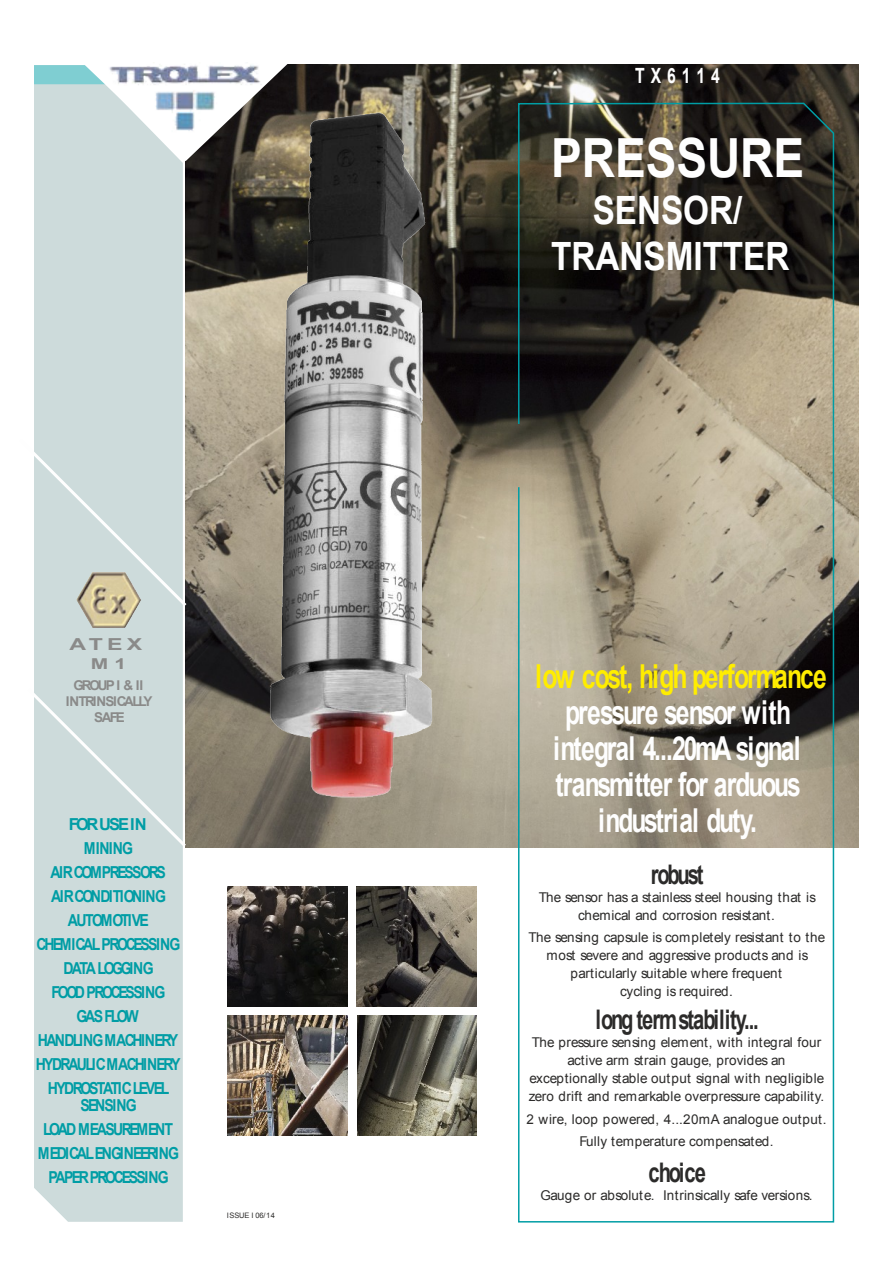
<style>
.page{position:relative;width:893px;height:1263px;background:#fff}
.page>*{position:absolute;margin:0;border:0;box-sizing:border-box;transform-origin:0 0}
.t1{font:700 54px "Arial";letter-spacing:-.005em;color:#fefefe;scale:.85 1}
.t2{font:700 39px/46.5px "Arial";color:#fefefe;text-align:center;scale:.85 1}
.t3{font:700 33px/36px "Arial";letter-spacing:-.06em;color:#fefefe;text-align:center;scale:.75 1}
.t4{font:700 33px "Arial";letter-spacing:-.06em;color:#ffed00;scale:.75 1}
.t5{font:700 27px "Arial";letter-spacing:-.055em;color:#2c2b2a;scale:.75 1}
.t6{font:700 21px "Arial";color:#fefefe;scale:.75 1}
.t7{font:700 16.5px/24px "Arial";letter-spacing:-.12em;color:#009da5;text-align:center}
.t8{font:700 16.5px/24px "Arial";letter-spacing:-.12em;color:#009da5;text-align:center;scale:.85 1}
.t9{font:700 16.5px "Arial";color:#8a8a89;scale:1.4 1}
.t10{font:700 15px "Arial";color:#8a8a89;scale:1.4 1}
.t11{font:13.5px/18px "Arial";letter-spacing:.01em;color:#2c2b2a;text-align:center}
.t12{font:700 13.5px/16.2px "Arial";letter-spacing:-.11em;color:#8a8a89;text-align:center}
.t13{font:7.5px "Arial";letter-spacing:-.02em;color:#2c2b2a}
</style>
<div class="page">
<img style="left:186px;top:65px;width:673px;height:782px">
<div style="left:34px;top:161px;width:149px;height:1061px;background:#cddbdb"></div>
<svg style="left:34px;top:436px;width:156px;height:173px;background:#cfdcdc"></svg>
<svg style="left:517px;top:102px;width:318px;height:1121px"></svg>
<svg style="left:34px;top:685px;width:155px;height:165px;background:#ccd9d9"></svg>
<img style="left:76px;top:572px;width:65px;height:56px">
<img style="left:228px;top:1016px;width:120px;height:120px">
<img style="left:228px;top:886px;width:119px;height:120px">
<img style="left:357px;top:886px;width:120px;height:120px">
<img style="left:357px;top:1016px;width:120px;height:120px">
<svg style="left:34px;top:65px;width:171px;height:96px;background:#c5d9da"></svg>
<img style="left:107px;top:64px;width:98px;height:70px">
<img style="left:205px;top:64px;width:286px;height:784px">
<p class="t9" style="left:70px;top:637px;width:53px">A T E X</p>
<p class="t10" style="left:91px;top:658px;width:27px">M 1</p>
<p class="t12" style="left:66px;top:678px;width:88px">GROUP I &amp; I I<br>INTRINSICALLY<br>SAFE</p>
<p class="t7" style="left:36px;top:814px;width:146px">FOR USE IN<br>MINING<br>AIR COMPRESSORS<br>AIR CONDITIONING<br>AUTOMOTIVE<br>CHEMICAL PROCESSING<br>DATA LOGGI NG<br>FOOD PROCESSI NG<br>GAS FLOW<br>HANDLING MACHINERY<br>HYDRAULIC MACHINERY<br>HYDROSTATIC LEVEL</p>
<p class="t8" style="left:38px;top:1094px;width:168px">SENSING<br>LOAD MEASUREMENT<br>MEDICAL ENGINEERING<br>PAPER PROCESSING</p>
<p class="t13" style="left:227px;top:1212px;width:50px">ISSUE I 06/14</p>
<h3 class="t6" style="left:635px;top:68px;width:114px">T X 6 1 1 4</h3>
<h1 class="t1" style="left:551px;top:138px;width:299px">PRESSURE</h1>
<h2 class="t2" style="left:551px;top:190px;width:282px">SENSOR/<br>TRANSMITTER</h2>
<h3 class="t4" style="left:535px;top:663px;width:390px">low cost, high performance</h3>
<h3 class="t3" style="left:553px;top:697px;width:332px">pressure sensor with integral 4...20mA signal transmitter for arduous industrial duty.</h3>
<h3 class="t5" style="left:651px;top:864px;width:72px">robust</h3>
<p class="t11" style="left:539px;top:889px;width:279px">The sensor has a stainless steel housing that is chemical and corrosion resistant.</p>
<p class="t11" style="left:529px;top:930px;width:298px">The sensing capsule is completely resistant to the most severe and aggressive products and is particularly suitable where frequent<br>cycling is required.</p>
<h3 class="t5" style="left:596px;top:1010px;width:219px">long term stability...</h3>
<p class="t11" style="left:529px;top:1035px;width:297px">The pressure sensing element, with integral four active arm strain gauge, provides an exceptionally stable output signal with negligible zero drift and remarkable overpressure capability.</p>
<p class="t11" style="left:526px;top:1109px;width:302px;line-height:22.2px">2 wire, loop powered, 4...20mA analogue output.<br>Fully temperature compensated.</p>
<h3 class="t5" style="left:648px;top:1162px;width:78px">choice</h3>
<p class="t11" style="left:540px;top:1187px;width:274px">Gauge or absolute. Intrinsically safe versions.</p>
</div>
